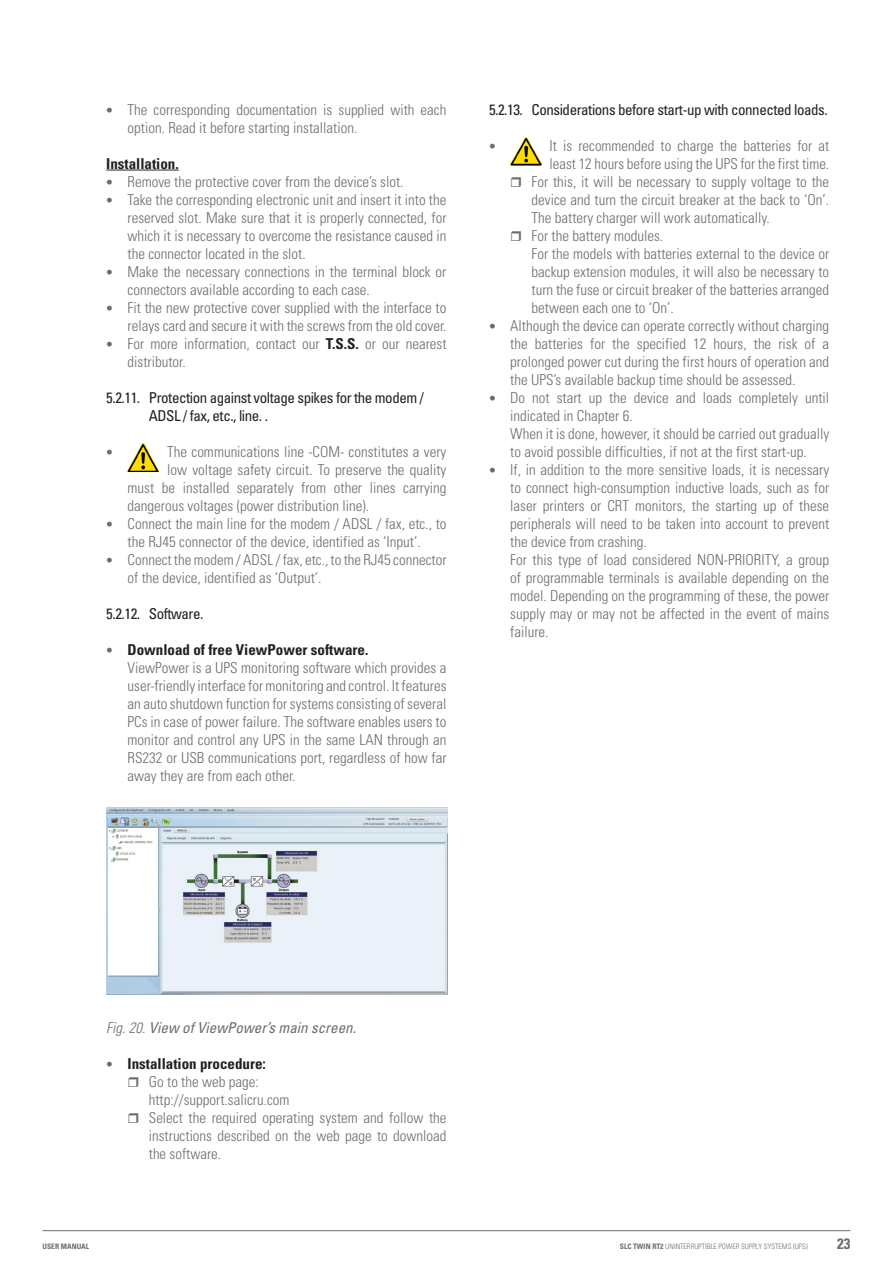
<style>
.page{position:relative;width:893px;height:1263px;background:#fff}
.page>*{position:absolute;margin:0;border:0;box-sizing:border-box;transform-origin:0 0}
.sense{font:300 condensed 15px/18px "Univers LT Std";color:#6c6d70;text-align:justify}
.t1{font:condensed 15px/18px "Univers LT Std";letter-spacing:-.03em;color:#231f20}
.TEXTO_GENERAL{font:700 condensed 15px "Univers LT Std";color:#231f20}
.t2{font:italic condensed 15px "Univers LT Std";color:#6c6d70}
.t3{font:700 condensed 15px "Univers LT Std";color:#6c6d70}
.t4{font:100 ultra-condensed 13.5px "Univers LT Std";color:#6c6d70}
.t5{font:300 condensed 7.5px "Univers LT Std";color:#6c6d70}
.t6{font:700 condensed 7.5px "Univers LT Std";color:#6c6d70}
.s1{font-weight:100;font-stretch:ultra-condensed;font-size:13.5px}
.s2{font-weight:700;color:#231f20}
.s3{font-weight:100;font-stretch:ultra-condensed;font-size:13.5px;color:#6c6d70}
.s4{font-weight:300}
.s5{font-weight:700}
</style>
<div class="page">
<hr style="left:43px;top:1230px;width:807px;height:1px;background:#6c6d70">
<hr style="left:106px;top:170px;width:73px;height:1px;background:#231f20">
<img style="left:128px;top:444px;width:31px;height:28px">
<img style="left:106px;top:808px;width:342px;height:186px">
<img style="left:510px;top:138px;width:31px;height:28px">
<p class="sense" style="left:128px;top:100px;width:320px;text-indent:-21px"><span class="s1">•</span> The corresponding documentation is supplied with each option. Read it before starting installation.</p>
<p class="TEXTO_GENERAL" style="left:106px;top:154px;width:74px">Installation.</p>
<p class="sense" style="left:106px;top:172px;width:299px"><span class="s1">•</span> Remove the protective cover from the device’s slot.</p>
<p class="sense" style="left:128px;top:190px;width:320px;text-indent:-21px"><span class="s1">•</span> Take the corresponding electronic unit and insert it into the reserved slot. Make sure that it is properly connected, for which it is necessary to overcome the resistance caused in the connector located in the slot.</p>
<p class="sense" style="left:128px;top:262px;width:320px;text-indent:-21px"><span class="s1">•</span> Make the necessary connections in the terminal block or connectors available according to each case.</p>
<p class="sense" style="left:106px;top:298px;width:342px;text-align:right"><span class="s1">•</span> Fit the new protective cover supplied with the interface to relays card and secure it with the screws from the old cover.</p>
<p class="sense" style="left:128px;top:334px;width:320px;text-indent:-21px"><span class="s1">•</span> For more information, contact our <span class="s2">T.S.S.</span> or our nearest distributor.</p>
<p class="t1" style="left:149px;top:388px;width:277px;text-indent:-43px">5.2.11. Protection against voltage spikes for the modem /<br>ADSL / fax, etc., line. .</p>
<p class="t4" style="left:106px;top:445px;width:8px">•</p>
<p class="sense" style="left:167px;top:442px;width:281px">The communications line -COM- constitutes a very</p>
<p class="sense" style="left:167px;top:460px;width:281px">low voltage safety circuit. To preserve the quality</p>
<p class="sense" style="left:128px;top:478px;width:320px">must be installed separately from other lines carrying</p>
<p class="sense" style="left:128px;top:496px;width:243px">dangerous voltages (power distribution line).</p>
<p class="sense" style="left:106px;top:514px;width:342px;text-align:center"><span class="s1">•</span> Connect the main line for the modem / ADSL / fax, etc., to the RJ45 connector of the device, identified as ‘Input’.</p>
<p class="sense" style="left:128px;top:550px;width:320px;text-indent:-21px"><span class="s1">•</span> Connect the modem / ADSL / fax, etc., to the RJ45 connector of the device, identified as ‘Output’.</p>
<p class="t1" style="left:106px;top:604px;width:99px">5.2.12. Software.</p>
<p class="TEXTO_GENERAL" style="left:106px;top:640px;width:264px"><span class="s3">•</span> Download of free ViewPower software.</p>
<p class="sense" style="left:128px;top:658px;width:320px">ViewPower is a UPS monitoring software which provides a user-friendly interface for monitoring and control. It features an auto shutdown function for systems consisting of several PCs in case of power failure. The software enables users to monitor and control any UPS in the same LAN through an RS232 or USB communications port, regardless of how far away they are from each other.</p>
<p class="t1" style="left:489px;top:100px;width:340px">5.2.13. Considerations before start-up with connected loads.</p>
<p class="t4" style="left:489px;top:139px;width:8px">•</p>
<p class="sense" style="left:550px;top:136px;width:281px">It is recommended to charge the batteries for at least 12 hours before using the UPS for the first time.</p>
<p class="sense" style="left:531px;top:172px;width:299px">For this, it will be necessary to supply voltage to the device and turn the circuit breaker at the back to ‘On’.<br>The battery charger will work automatically.</p>
<p class="sense" style="left:531px;top:226px;width:133px">For the battery modules.</p>
<p class="sense" style="left:531px;top:244px;width:299px">For the models with batteries external to the device or backup extension modules, it will also be necessary to turn the fuse or circuit breaker of the batteries arranged between each one to ‘On’.</p>
<p class="sense" style="left:510px;top:316px;width:320px;text-indent:-21px"><span class="s1">•</span> Although the device can operate correctly without charging the batteries for the specified 12 hours, the risk of a prolonged power cut during the first hours of operation and the UPS’s available backup time should be assessed.</p>
<p class="sense" style="left:510px;top:388px;width:320px;text-indent:-21px"><span class="s1">•</span> Do not start up the device and loads completely until indicated in Chapter 6.</p>
<p class="sense" style="left:510px;top:424px;width:320px">When it is done, however, it should be carried out gradually to avoid possible difficulties, if not at the first start-up.</p>
<p class="sense" style="left:510px;top:460px;width:320px;text-indent:-21px"><span class="s1">•</span> If, in addition to the more sensitive loads, it is necessary to connect high-consumption inductive loads, such as for laser printers or CRT monitors, the starting up of these peripherals will need to be taken into account to prevent the device from crashing.</p>
<p class="sense" style="left:510px;top:550px;width:320px">For this type of load considered NON-PRIORITY, a group of programmable terminals is available depending on the model. Depending on the programming of these, the power supply may or may not be affected in the event of mains failure.</p>
<p class="t2" style="left:106px;top:1018px;width:251px"><span class="s4">Fig. 20.</span> View of ViewPower’s main screen.</p>
<p class="TEXTO_GENERAL" style="left:106px;top:1054px;width:161px"><span class="s3">•</span> Installation procedure:</p>
<p class="sense" style="left:149px;top:1072px;width:111px">Go to the web page:</p>
<p class="sense" style="left:149px;top:1090px;width:142px">http://support.salicru.com</p>
<p class="sense" style="left:149px;top:1108px;width:299px">Select the required operating system and follow the instructions described on the web page to download the software.</p>
<p class="t6" style="left:43px;top:1241px;width:48px">USER MANUAL</p>
<p class="t5" style="left:620px;top:1241px;width:189px"><span class="s5">SLC TWIN RT2</span> UNINTERRUPTIBLE POWER SUPPLY SYSTEMS (UPS)</p>
<p class="t3" style="left:837px;top:1234px;width:15px">23</p>
</div>
